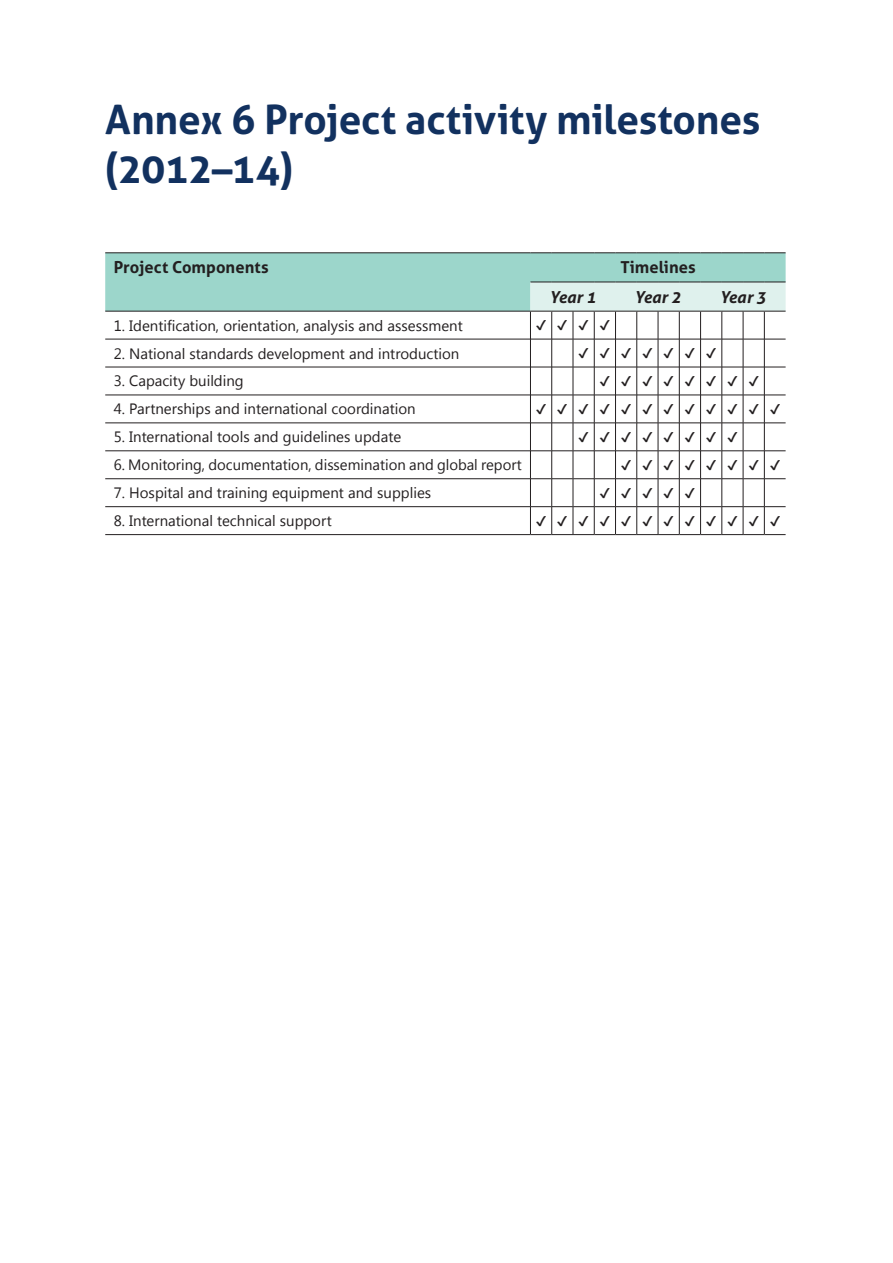
<style>
.page{position:relative;width:893px;height:1263px;background:#fff}
.page>*{position:absolute;margin:0;border:0;box-sizing:border-box;transform-origin:0 0}
.t1{font:700 40.5px/48.6px "Aller";letter-spacing:-.005em;color:#12315f}
.t2{font:700 16.5px "Aller";color:#231f20}
.t3{font:italic 700 16.5px "Aller";color:#231f20}
.t4{font:15px "Segoe UI";color:#231f20}
.t5{font:13.5px "Segoe UI Symbol";color:#231f20}
</style>
<div class="page">
<svg style="left:105px;top:252px;width:681px;height:283px"></svg>
<h1 class="t1" style="left:105px;top:95px;width:657px">Annex 6 Project activity milestones (2012–14)</h1>
<p class="t2" style="left:114px;top:257px;width:156px">Project Components</p>
<p class="t2" style="left:620px;top:257px;width:77px">Timelines</p>
<p class="t3" style="left:550px;top:286px;width:48px">Year 1</p>
<p class="t3" style="left:635px;top:286px;width:48px">Year 2</p>
<p class="t3" style="left:720px;top:286px;width:48px">Year 3</p>
<p class="t4" style="left:114px;top:315px;width:351px">1. Identification, orientation, analysis and assessment</p>
<p class="t5" style="left:536px;top:317px;width:76px">✔✔✔✔</p>
<p class="t4" style="left:114px;top:343px;width:347px">2. National standards development and introduction</p>
<p class="t5" style="left:578px;top:345px;width:140px">✔✔✔✔✔✔✔</p>
<p class="t4" style="left:114px;top:371px;width:131px">3. Capacity building</p>
<p class="t5" style="left:599px;top:373px;width:161px">✔✔✔✔✔✔✔✔</p>
<p class="t4" style="left:114px;top:399px;width:303px">4. Partnerships and international coordination</p>
<p class="t5" style="left:536px;top:401px;width:246px">✔✔✔✔✔✔✔✔✔✔✔✔</p>
<p class="t4" style="left:114px;top:427px;width:289px">5. International tools and guidelines update</p>
<p class="t5" style="left:578px;top:429px;width:161px">✔✔✔✔✔✔✔✔</p>
<p class="t4" style="left:114px;top:454px;width:410px">6. Monitoring, documentation, dissemination and global report</p>
<p class="t5" style="left:621px;top:457px;width:161px">✔✔✔✔✔✔✔✔</p>
<p class="t4" style="left:114px;top:482px;width:319px">7. Hospital and training equipment and supplies</p>
<p class="t5" style="left:599px;top:485px;width:97px">✔✔✔✔✔</p>
<p class="t4" style="left:114px;top:510px;width:220px">8. International technical support</p>
<p class="t5" style="left:536px;top:513px;width:246px">✔✔✔✔✔✔✔✔✔✔✔✔</p>
</div>
